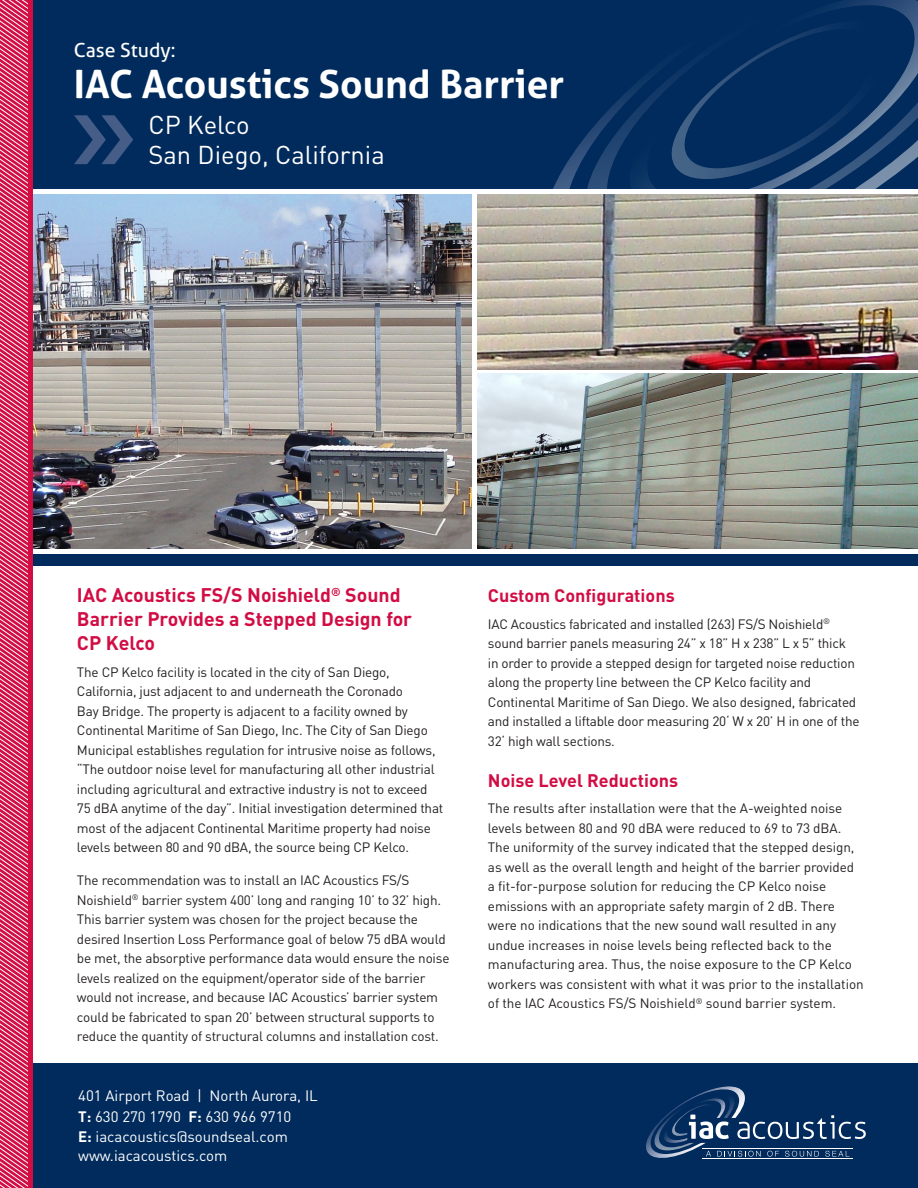
<style>
.page{position:relative;width:918px;height:1188px;background:#fff}
.page>*{position:absolute;margin:0;border:0;box-sizing:border-box;transform-origin:0 0}
.t1{font:700 39px "Aller";color:#fff}
.t2{font:25.5px "DIN Pro";color:#fff}
.t3{font:700 19.5px/24px "DIN Pro";color:#d20d44}
.t4{font:19.5px "Aller";color:#fff}
.t5{font:700 18px "DIN Pro";color:#d20d44}
.t6{font:15px "DIN Pro";color:#fff}
.t7{font:13.5px/19.5px "DIN Pro";letter-spacing:-.015em;color:#231f20}
.s1{font-weight:700}
</style>
<div class="page">
<div style="left:0;top:554px;width:918px;height:12px;background:#002b5c"></div>
<img style="left:32px;top:193px;width:440px;height:357px">
<img style="left:477px;top:194px;width:441px;height:175px">
<img style="left:477px;top:374px;width:441px;height:175px">
<div style="left:0;top:1063px;width:918px;height:125px;background:#002b5c"></div>
<div style="left:1px;top:0;width:917px;height:189px;background:#002b5c"></div>
<svg style="left:646px;top:1086px;width:220px;height:73px"></svg>
<svg style="left:553px;top:138px;width:32px;height:51px"></svg>
<svg style="left:585px;top:89px;width:45px;height:100px"></svg>
<svg style="left:630px;top:0;width:288px;height:189px"></svg>
<svg style="left:672px;top:21px;width:219px;height:158px"></svg>
<svg style="left:74px;top:115px;width:59px;height:49px"></svg>
<div style="left:0;top:0;width:32px;height:1188px;background:#d20d44"></div>
<svg style="left:0;top:0;width:28px;height:1188px"></svg>
<p class="t4" style="left:74px;top:38px;width:103px">Case Study:</p>
<p class="t1" style="left:74px;top:60px;width:492px">IAC Acoustics Sound Barrier</p>
<p class="t2" style="left:148px;top:107px;width:103px">CP Kelco</p>
<p class="t2" style="left:148px;top:137px;width:238px">San Diego, California</p>
<p class="t3" style="left:77px;top:583px;width:337px">IAC Acoustics FS/S Noishield<sup>®</sup> Sound<br>Barrier Provides a Stepped Design for<br>CP Kelco</p>
<p class="t7" style="left:77px;top:662px;width:314px">The CP Kelco facility is located in the city of San Diego,</p>
<p class="t7" style="left:77px;top:681px;width:328px">California, just adjacent to and underneath the Coronado</p>
<p class="t7" style="left:77px;top:701px;width:368px">Bay Bridge. The property is adjacent to a facility owned by Continental Maritime of San Diego, Inc. The City of San Diego Municipal establishes regulation for intrusive noise as follows, “The outdoor noise level for manufacturing all other industrial including agricultural and extractive industry is not to exceed 75 dBA anytime of the day”. Initial investigation determined that most of the adjacent Continental Maritime property had noise levels between 80 and 90 dBA, the source being CP Kelco.</p>
<p class="t7" style="left:77px;top:870px;width:374px">The recommendation was to install an IAC Acoustics FS/S Noishield<sup>®</sup> barrier system 400’ long and ranging 10’ to 32’ high.<br>This barrier system was chosen for the project because the desired Insertion Loss Performance goal of below 75 dBA would be met, the absorptive performance data would ensure the noise levels realized on the equipment/operator side of the barrier would not increase, and because IAC Acoustics’ barrier system could be fabricated to span 20’ between structural supports to reduce the quantity of structural columns and installation cost.</p>
<p class="t6" style="left:78px;top:1086px;width:241px">401 Airport Road | North Aurora, IL</p>
<p class="t6" style="left:78px;top:1107px;width:215px"><span class="s1">T:</span> 630 270 1790 <span class="s1">F:</span> 630 966 9710</p>
<p class="t6" style="left:78px;top:1126px;width:211px"><span class="s1">E:</span> iacacoustics@soundseal.com</p>
<p class="t6" style="left:78px;top:1146px;width:151px">www.iacacoustics.com</p>
<p class="t5" style="left:488px;top:584px;width:188px">Custom Configurations</p>
<p class="t7" style="left:488px;top:614px;width:344px">IAC Acoustics fabricated and installed (263) FS/S Noishield<sup>®</sup></p>
<p class="t7" style="left:488px;top:633px;width:373px">sound barrier panels measuring 24” x 18” H x 238” L x 5” thick in order to provide a stepped design for targeted noise reduction along the property line between the CP Kelco facility and Continental Maritime of San Diego. We also designed, fabricated and installed a liftable door measuring 20‘ W x 20’ H in one of the 32‘ high wall sections.</p>
<p class="t5" style="left:488px;top:768px;width:192px">Noise Level Reductions</p>
<p class="t7" style="left:488px;top:798px;width:377px">The results after installation were that the A-weighted noise levels between 80 and 90 dBA were reduced to 69 to 73 dBA.<br>The uniformity of the survey indicated that the stepped design, as well as the overall length and height of the barrier provided a fit-for-purpose solution for reducing the CP Kelco noise emissions with an appropriate safety margin of 2 dB. There were no indications that the new sound wall resulted in any undue increases in noise levels being reflected back to the manufacturing area. Thus, the noise exposure to the CP Kelco workers was consistent with what it was prior to the installation of the IAC Acoustics FS/S Noishield<sup>®</sup> sound barrier system.</p>
</div>
